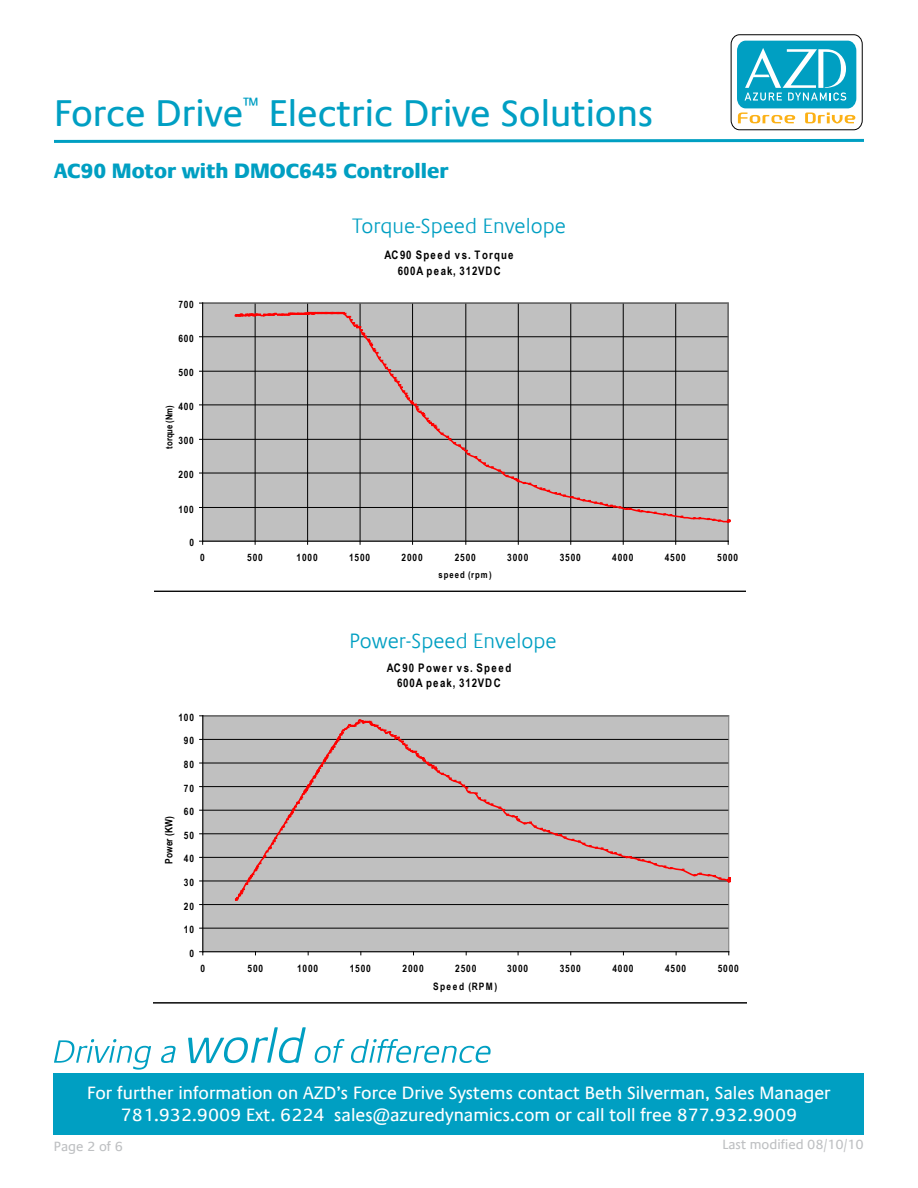
<style>
.page{position:relative;width:918px;height:1188px;background:#fff}
.page>*{position:absolute;margin:0;border:0;box-sizing:border-box;transform-origin:0 0}
.t1{font:37.5px "Praxis Com";color:#009fc3}
.t2{font:300 21px "Praxis Com";color:#009fc2}
.t3{font:800 21px "Praxis Com";color:#009fc2}
.t4{font:18px/21.6px "Praxis Com";color:#fff;text-align:center}
.t5{font:16.5px "Praxis Com";color:#009fc3}
.t6{font:13.5px "Praxis Com";color:#bec0c2}
.t7{font:700 11.85px/15.8px "Arial Narrow";letter-spacing:.1em;color:#000;text-align:center}
.t8{font:700 11.7px/15.6px "Arial Narrow";letter-spacing:.1em;color:#000;text-align:center}
.t9{font:700 10.2px "Arial Narrow";letter-spacing:.08em;color:#000}
.t10{font:700 10.2px "Arial Narrow";letter-spacing:.145em;color:#000}
.t11{font:700 9.45px "Arial Narrow";letter-spacing:.11em;color:#000}
.t12{font:700 9.45px "Arial Narrow";color:#000}
</style>
<div class="page">
<svg style="left:54px;top:1039px;width:97px;height:31px"></svg>
<svg style="left:161px;top:1046px;width:15px;height:17px"></svg>
<svg style="left:188px;top:1027px;width:118px;height:36px"></svg>
<svg style="left:315px;top:1039px;width:29px;height:24px"></svg>
<svg style="left:351px;top:1039px;width:140px;height:24px"></svg>
<svg style="left:54px;top:138px;width:810px;height:5px"></svg>
<div style="left:54px;top:1073px;width:810px;height:61px;background:#009fc2"></div>
<div style="left:731px;top:35px;width:131px;height:95px;border:1px solid #000;border-radius:9px"></div>
<svg style="left:737px;top:41px;width:119px;height:83px"></svg>
<svg style="left:154px;top:302px;width:592px;height:289px"></svg>
<svg style="left:154px;top:715px;width:592px;height:288px"></svg>
<h1 class="t1" style="left:54px;top:91px;width:191px">Force Drive</h1>
<p class="t5" style="left:243px;top:94px;width:17px">™</p>
<h1 class="t1" style="left:269px;top:91px;width:386px">Electric Drive Solutions</h1>
<p class="t3" style="left:54px;top:158px;width:396px">AC90 Motor with DMOC645 Controller</p>
<p class="t2" style="left:352px;top:213px;width:215px">Torque-Speed Envelope</p>
<p class="t9" style="left:178px;top:297px;width:17px">700</p>
<p class="t9" style="left:178px;top:330px;width:17px">600</p>
<p class="t9" style="left:178px;top:365px;width:17px">500</p>
<p class="t9" style="left:178px;top:399px;width:17px">400</p>
<p class="t12" style="left:162px;top:449px;width:45px;rotate:-90deg">torque (Nm)</p>
<p class="t9" style="left:178px;top:433px;width:17px">300</p>
<p class="t9" style="left:178px;top:467px;width:17px">200</p>
<p class="t9" style="left:178px;top:501px;width:17px">100</p>
<p class="t9" style="left:189px;top:535px;width:6px">0</p>
<p class="t8" style="left:384px;top:246px;width:131px">AC90 Speed vs. Torque<br>600A peak, 312VDC</p>
<p class="t9" style="left:200px;top:550px;width:6px">0</p>
<p class="t9" style="left:247px;top:550px;width:17px">500</p>
<p class="t9" style="left:297px;top:550px;width:23px">1000</p>
<p class="t9" style="left:349px;top:550px;width:23px">1500</p>
<p class="t9" style="left:402px;top:550px;width:23px">2000</p>
<p class="t9" style="left:455px;top:550px;width:23px">2500</p>
<p class="t9" style="left:507px;top:550px;width:23px">3000</p>
<p class="t9" style="left:560px;top:550px;width:23px">3500</p>
<p class="t9" style="left:612px;top:550px;width:23px">4000</p>
<p class="t9" style="left:665px;top:550px;width:23px">4500</p>
<p class="t9" style="left:717px;top:550px;width:23px">5000</p>
<p class="t11" style="left:438px;top:568px;width:55px">speed (rpm)</p>
<p class="t2" style="left:349px;top:629px;width:209px">Power-Speed Envelope</p>
<p class="t9" style="left:178px;top:710px;width:17px">100</p>
<p class="t9" style="left:184px;top:733px;width:12px">90</p>
<p class="t9" style="left:184px;top:757px;width:12px">80</p>
<p class="t9" style="left:161px;top:864px;width:49px;rotate:-90deg">Power (KW)</p>
<p class="t9" style="left:184px;top:780px;width:12px">70</p>
<p class="t9" style="left:184px;top:804px;width:12px">60</p>
<p class="t9" style="left:184px;top:828px;width:12px">50</p>
<p class="t9" style="left:184px;top:851px;width:12px">40</p>
<p class="t9" style="left:184px;top:875px;width:12px">30</p>
<p class="t9" style="left:184px;top:898px;width:12px">20</p>
<p class="t9" style="left:184px;top:922px;width:12px">10</p>
<p class="t9" style="left:189px;top:946px;width:6px">0</p>
<p class="t7" style="left:387px;top:659px;width:126px">AC90 Power vs. Speed<br>600A peak, 312VDC</p>
<p class="t9" style="left:200px;top:960px;width:6px">0</p>
<p class="t9" style="left:248px;top:960px;width:17px">500</p>
<p class="t9" style="left:297px;top:960px;width:23px">1000</p>
<p class="t9" style="left:350px;top:960px;width:23px">1500</p>
<p class="t9" style="left:403px;top:960px;width:23px">2000</p>
<p class="t9" style="left:455px;top:960px;width:23px">2500</p>
<p class="t9" style="left:507px;top:960px;width:23px">3000</p>
<p class="t9" style="left:560px;top:960px;width:23px">3500</p>
<p class="t9" style="left:612px;top:960px;width:23px">4000</p>
<p class="t9" style="left:665px;top:960px;width:23px">4500</p>
<p class="t9" style="left:718px;top:960px;width:23px">5000</p>
<p class="t10" style="left:433px;top:979px;width:66px">Speed (RPM)</p>
<p class="t4" style="left:87px;top:1083px;width:745px">For further information on AZD’s Force Drive Systems contact Beth Silverman, Sales Manager<br>781.932.9009 Ext. 6224 sales@azuredynamics.com or call toll free 877.932.9009</p>
<p class="t6" style="left:54px;top:1138px;width:71px">Page of 6</p>
<p class="t6" style="left:722px;top:1137px;width:143px">Last modified 08/10/10</p>
</div>
